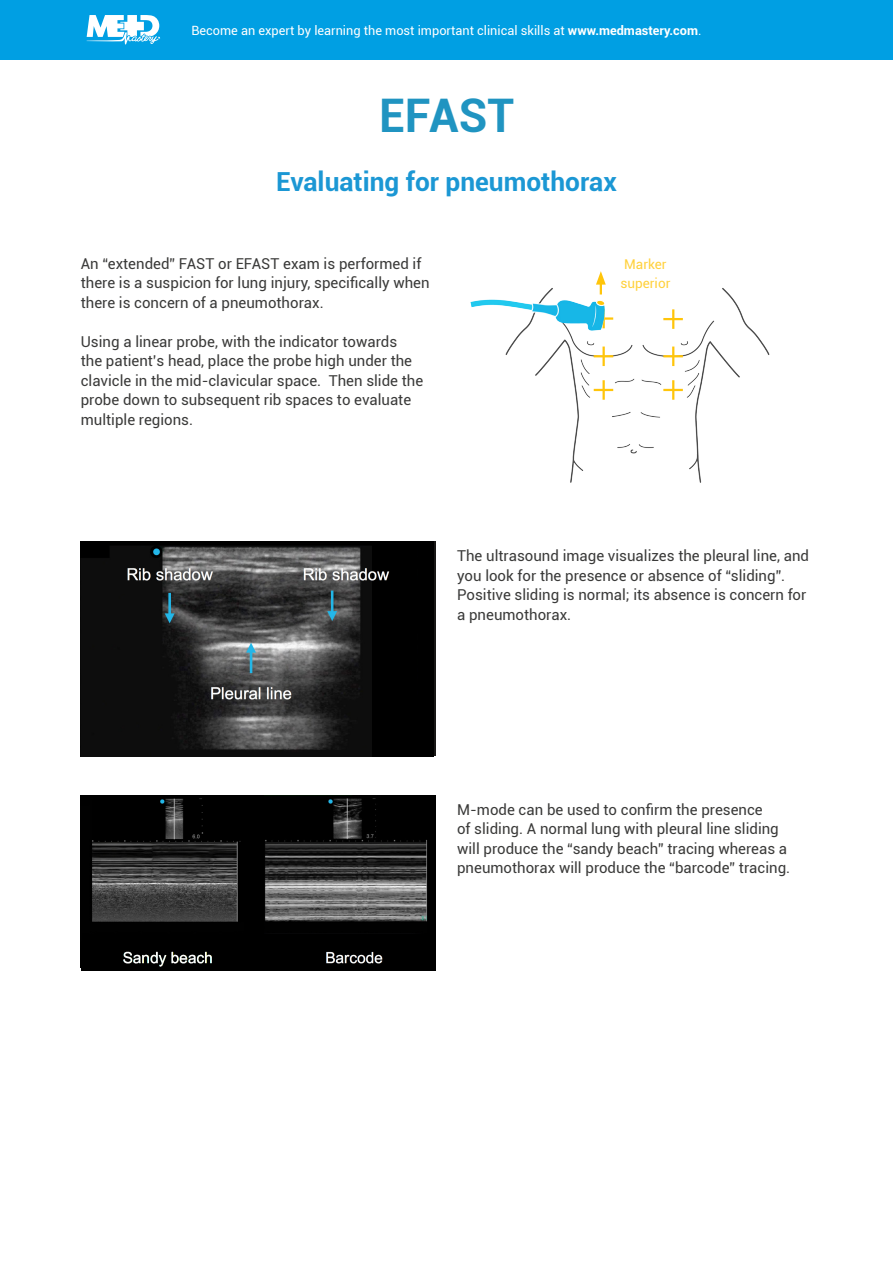
<style>
.page{position:relative;width:893px;height:1263px;background:#fff}
.page>*{position:absolute;margin:0;border:0;box-sizing:border-box;transform-origin:0 0}
.t1{font:700 46.35px "Roboto";color:#2094c1}
.t2{font:700 26.25px "Roboto";color:#1b97d4}
.t3{font:15px/19.5px "Roboto";color:#3a3a39}
.t4{font:13.5px/19.5px "Roboto";color:#ffd13c}
.t5{font:12.75px "Roboto";color:#fff}
.s1{font-weight:700}
</style>
<div class="page">
<div style="left:0;top:0;width:893px;height:60px;background:#009fe3"></div>
<svg style="left:86px;top:15px;width:74px;height:30px"></svg>
<img style="left:505px;top:288px;width:265px;height:195px">
<hr style="left:602px;top:346px;width:3px;height:20px;background:#ffc50b">
<svg style="left:594px;top:355px;width:19px;height:2px"></svg>
<hr style="left:672px;top:346px;width:2px;height:20px;background:#ffc50b">
<hr style="left:663px;top:355px;width:20px;height:2px;background:#ffc50b">
<hr style="left:672px;top:309px;width:2px;height:20px;background:#ffc50b">
<hr style="left:663px;top:318px;width:20px;height:2px;background:#ffc50b">
<hr style="left:602px;top:380px;width:3px;height:20px;background:#ffc50b">
<svg style="left:594px;top:389px;width:19px;height:2px"></svg>
<hr style="left:672px;top:380px;width:2px;height:20px;background:#ffc50b">
<hr style="left:663px;top:389px;width:20px;height:2px;background:#ffc50b">
<img style="left:470px;top:288px;width:153px;height:45px">
<svg style="left:596px;top:271px;width:10px;height:36px"></svg>
<img style="left:81px;top:542px;width:353px;height:214px">
<img style="left:81px;top:795px;width:183px;height:173px">
<svg style="left:264px;top:795px;width:172px;height:176px;background:#292929"></svg>
<p class="t5" style="left:191px;top:21px;width:512px">Become an expert by learning the most important clinical skills at <span class="s1">www.medmastery.com</span>.</p>
<h1 class="t1" style="left:379px;top:83px;width:136px">EFAST</h1>
<h2 class="t2" style="left:276px;top:163px;width:342px">Evaluating for pneumothorax</h2>
<p class="t3" style="left:81px;top:253px;width:350px">An “extended” FAST or EFAST exam is performed if there is a suspicion for lung injury, specifically when there is concern of a pneumothorax.</p>
<p class="t3" style="left:81px;top:331px;width:344px">Using a linear probe, with the indicator towards<br>the patient’s head, place the probe high under the clavicle in the mid-clavicular space. Then slide the probe down to subsequent rib spaces to evaluate multiple regions.</p>
<p class="t4" style="left:620px;top:253px;width:51px">Marker superior</p>
<p class="t3" style="left:457px;top:545px;width:353px">The ultrasound image visualizes the pleural line, and you look for the presence or absence of “sliding”.<br>Positive sliding is normal; its absence is concern for a pneumothorax.</p>
<p class="t3" style="left:457px;top:799px;width:335px">M-mode can be used to confirm the presence<br>of sliding. A normal lung with pleural line sliding will produce the “sandy beach” tracing whereas a pneumothorax will produce the “barcode” tracing.</p>
</div>
